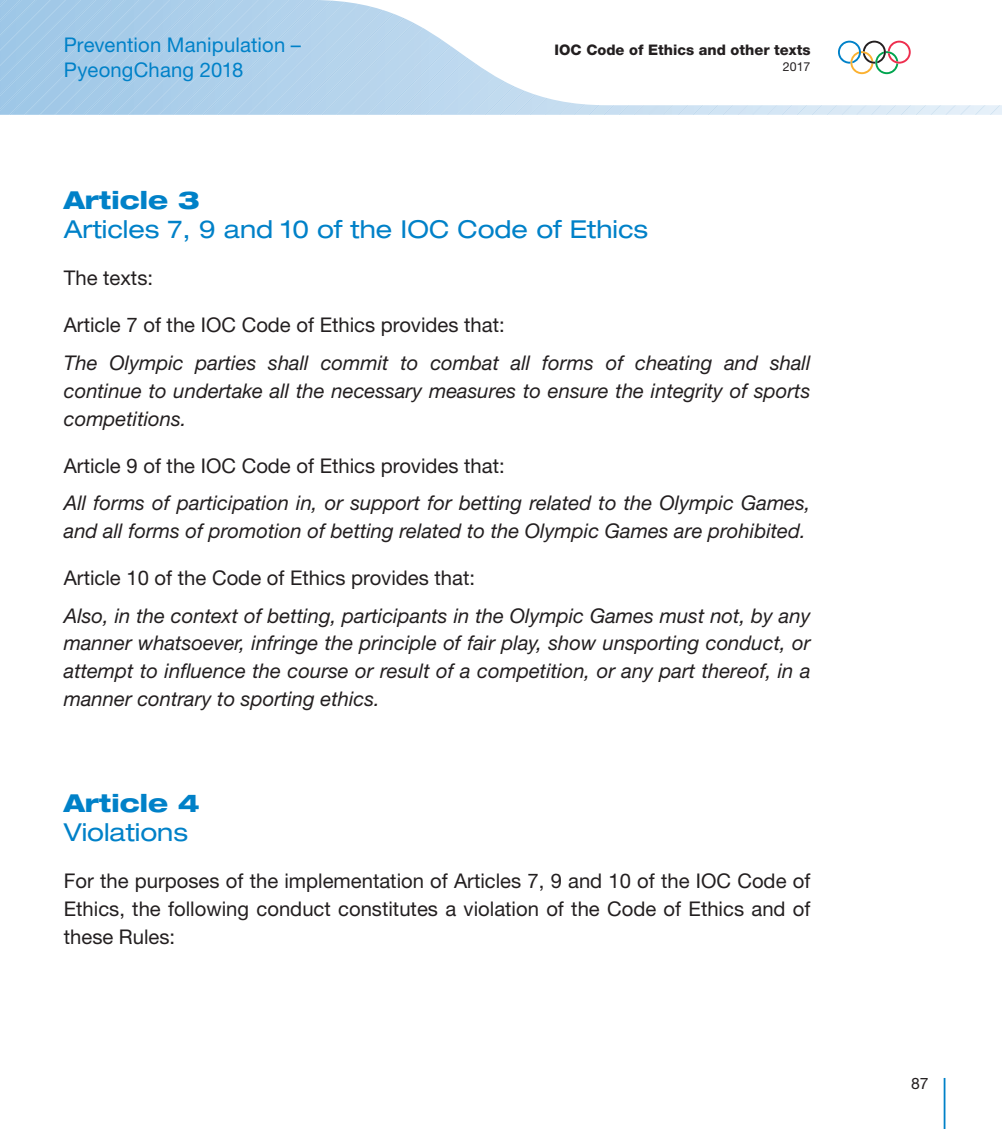
<style>
.page{position:relative;width:1002px;height:1129px;background:#fff}
.page>*{position:absolute;margin:0;border:0;box-sizing:border-box;transform-origin:0 0}
.t1{font:expanded 24.75px "Helvetica Neue LT Std";color:#0081c8}
.t2{font:800 expanded 24.75px "Helvetica Neue LT Std";color:#0081c8}
.t3{font:italic 20.25px/27.9px "Helvetica Neue LT Std";color:#231f20;text-align:justify}
.t4{font:20.25px/27.9px "Helvetica Neue LT Std";color:#231f20;text-align:justify}
.t5{font:20.25px/24.8px "Helvetica Neue LT Std";letter-spacing:.01em;color:#0081c8}
.t6{font:15.75px "Helvetica Neue LT Std";color:#231f20}
.t7{font:800 14.62px "Helvetica Neue LT Std";color:#231f20}
.t8{font:12.38px "Helvetica Neue LT Std";color:#231f20}
</style>
<div class="page">
<hr style="left:943px;top:1078px;width:2px;height:51px;background:#0081c8">
<svg style="left:0;top:0;width:1001px;height:115px"></svg>
<p class="t5" style="left:64px;top:32px;width:239px">Prevention Manipulation –<br>PyeongChang 2018</p>
<p class="t7" style="left:554px;top:41px;width:257px">IOC Code of Ethics and other texts</p>
<p class="t8" style="left:782px;top:59px;width:29px">2017</p>
<p class="t2" style="left:64px;top:184px;width:137px">Article 3</p>
<p class="t1" style="left:64px;top:214px;width:586px">Articles 7, 9 and 10 of the IOC Code of Ethics</p>
<p class="t4" style="left:64px;top:264px;width:91px">The texts:</p>
<p class="t4" style="left:64px;top:311px;width:442px">Article 7 of the IOC Code of Ethics provides that:</p>
<p class="t3" style="left:64px;top:348px;width:748px">The Olympic parties shall commit to combat all forms of cheating and shall continue to undertake all the necessary measures to ensure the integrity of sports competitions.</p>
<p class="t4" style="left:64px;top:451px;width:442px">Article 9 of the IOC Code of Ethics provides that:</p>
<p class="t3" style="left:64px;top:489px;width:748px">All forms of participation in, or support for betting related to the Olympic Games, and all forms of promotion of betting related to the Olympic Games are prohibited.</p>
<p class="t4" style="left:64px;top:564px;width:413px">Article 10 of the Code of Ethics provides that:</p>
<p class="t3" style="left:64px;top:601px;width:748px">Also, in the context of betting, participants in the Olympic Games must not, by any manner whatsoever, infringe the principle of fair play, show unsporting conduct, or attempt to influence the course or result of a competition, or any part thereof, in a manner contrary to sporting ethics.</p>
<p class="t2" style="left:64px;top:787px;width:137px">Article 4</p>
<p class="t1" style="left:64px;top:817px;width:126px">Violations</p>
<p class="t4" style="left:64px;top:867px;width:748px">For the purposes of the implementation of Articles 7, 9 and 10 of the IOC Code of Ethics, the following conduct constitutes a violation of the Code of Ethics and of these Rules:</p>
<p class="t6" style="left:910px;top:1074px;width:19px">87</p>
</div>
